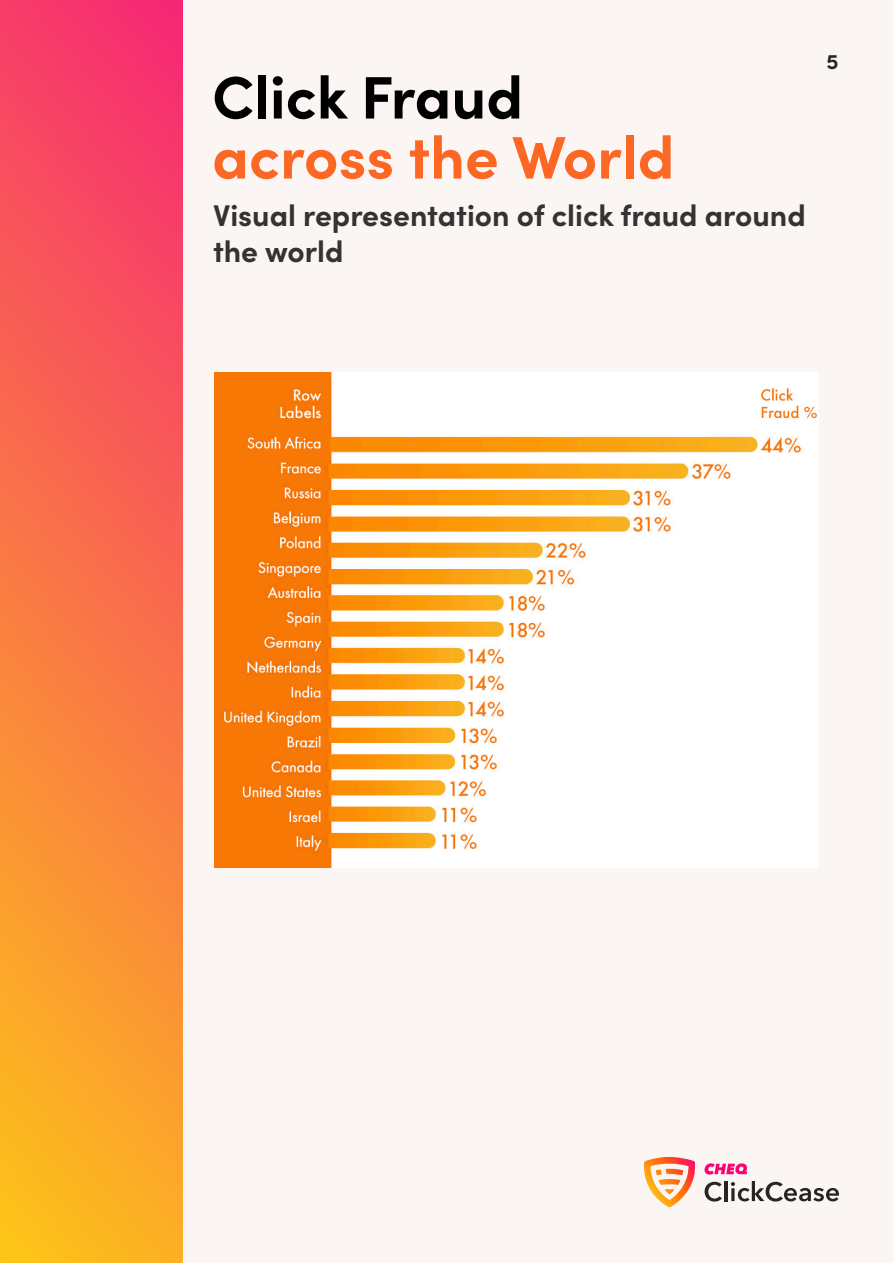
<style>
.page{position:relative;width:893px;height:1263px;background:#fbf6f4}
.page>*{position:absolute;margin:0;border:0;box-sizing:border-box;transform-origin:0 0}
.t1{font:700 60px "Sofia Pro";color:#fc6723}
.t2{font:700 60px "Sofia Pro";color:#000}
.t3{font:700 30px/36px "Sofia Pro";color:#333}
.t4{font:700 21px "Sofia Pro";color:#282421}
</style>
<div class="page">
<svg style="left:644px;top:1157px;width:51px;height:50px"></svg>
<svg style="left:704px;top:1163px;width:43px;height:11px"></svg>
<svg style="left:705px;top:1182px;width:17px;height:19px"></svg>
<hr style="left:724px;top:1181px;width:3px;height:20px;background:#282421">
<svg style="left:731px;top:1181px;width:108px;height:20px"></svg>
<div style="left:0;top:0;width:182px;height:1263px;background:linear-gradient(to bottom,#f7316f,#fcbb1d)"></div>
<img style="left:214px;top:372px;width:605px;height:496px">
<p class="t2" style="left:212px;top:51px;width:312px">Click Fraud</p>
<p class="t1" style="left:212px;top:111px;width:464px">across the World</p>
<p class="t3" style="left:213px;top:195px;width:594px">Visual representation of click fraud around the world</p>
<p class="t4" style="left:826px;top:46px;width:14px">5</p>
</div>
